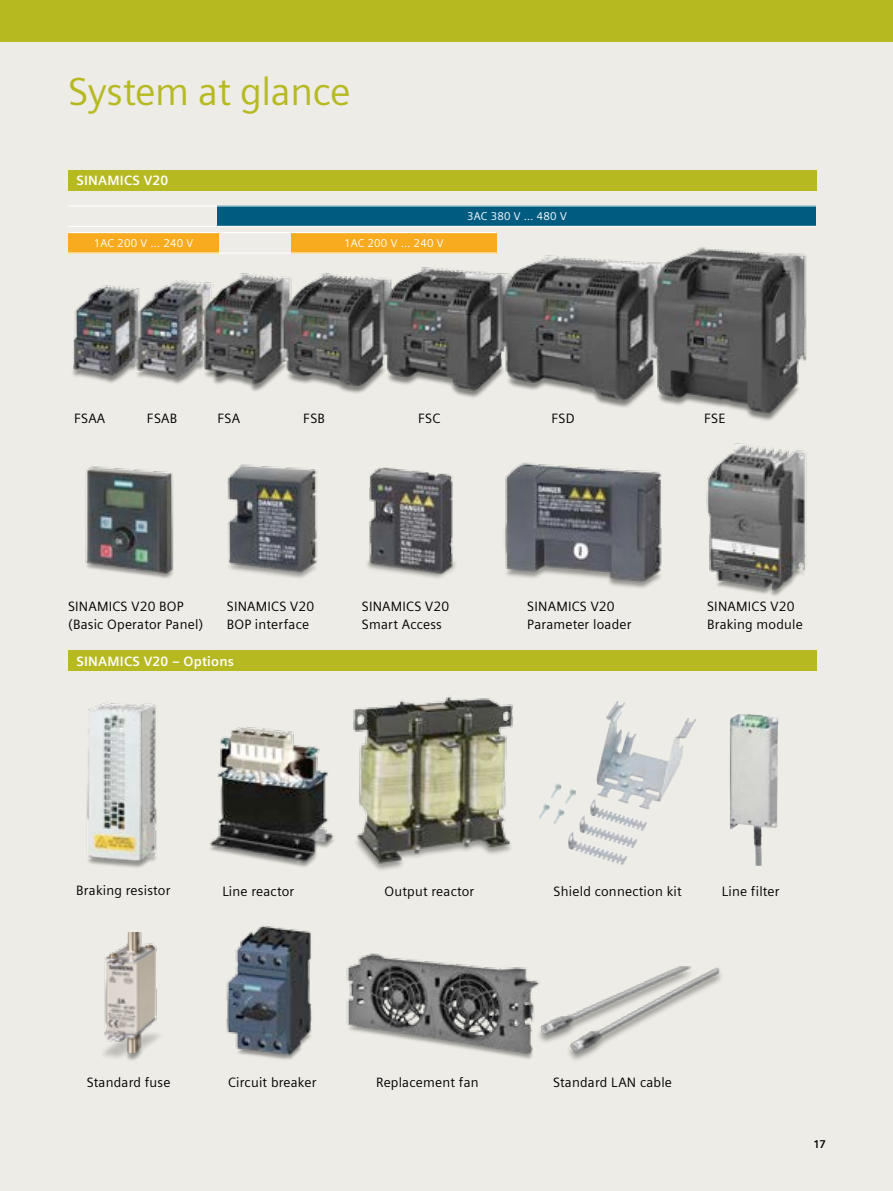
<style>
.page{position:relative;width:893px;height:1191px;background:#fff}
.page>*{position:absolute;margin:0;border:0;box-sizing:border-box;transform-origin:0 0}
.t1{font:39px "Siemens Sans Global";letter-spacing:-.01em;color:#b7b921}
.t2{font:13.5px/17.5px "Siemens Sans Global";letter-spacing:.015em;color:#000}
.t3{font:700 13.5px "Siemens Sans Global";letter-spacing:.015em;color:#fff}
.t4{font:11.25px "Siemens Sans Global";letter-spacing:.02em;color:#fff}
.t5{font:700 11.25px "Siemens Sans Global";color:#000}
</style>
<div class="page">
<div style="left:0;top:9px;width:893px;height:1182px;background:#edece6"></div>
<img style="left:72px;top:247px;width:735px;height:174px">
<img style="left:103px;top:932px;width:56px;height:128px">
<img style="left:209px;top:727px;width:125px;height:140px">
<img style="left:346px;top:953px;width:188px;height:106px">
<img style="left:596px;top:701px;width:100px;height:108px">
<img style="left:730px;top:714px;width:48px;height:151px">
<img style="left:353px;top:697px;width:160px;height:173px">
<img style="left:226px;top:926px;width:86px;height:134px">
<div style="left:0;top:0;width:893px;height:42px;background:#b7b921"></div>
<div style="left:68px;top:170px;width:748px;height:20px;background:#b7b921"></div>
<div style="left:68px;top:650px;width:748px;height:21px;background:#b7b921"></div>
<img style="left:706px;top:443px;width:101px;height:153px">
<div style="left:68px;top:233px;width:151px;height:20px;background:#f8ab1f"></div>
<div style="left:291px;top:233px;width:206px;height:20px;background:#f8ab1f"></div>
<div style="left:217px;top:206px;width:599px;height:20px;background:#005b81"></div>
<img style="left:227px;top:464px;width:90px;height:114px">
<img style="left:85px;top:466px;width:89px;height:112px">
<img style="left:86px;top:703px;width:71px;height:165px">
<img style="left:505px;top:462px;width:157px;height:126px">
<img style="left:534px;top:966px;width:187px;height:94px">
<hr style="left:68px;top:205px;width:748px;height:1px;background:#fff">
<hr style="left:68px;top:232px;width:429px;height:1px;background:#fff">
<hr style="left:68px;top:226px;width:748px;height:1px;background:#fff">
<hr style="left:68px;top:252px;width:429px;height:2px;background:#fff">
<img style="left:367px;top:467px;width:89px;height:111px">
<h1 class="t1" style="left:68px;top:63px;width:284px">System at glance</h1>
<p class="t3" style="left:77px;top:173px;width:93px">SINAMICS V20</p>
<p class="t4" style="left:94px;top:235px;width:101px">1AC 200 V … 240 V</p>
<p class="t4" style="left:344px;top:235px;width:101px">1AC 200 V … 240 V</p>
<p class="t4" style="left:467px;top:208px;width:101px">3AC 380 V … 480 V</p>
<p class="t2" style="left:74px;top:410px;width:33px">FSAA</p>
<p class="t2" style="left:147px;top:410px;width:32px">FSAB</p>
<p class="t2" style="left:217px;top:410px;width:24px">FSA</p>
<p class="t2" style="left:303px;top:410px;width:23px">FSB</p>
<p class="t2" style="left:418px;top:410px;width:24px">FSC</p>
<p class="t2" style="left:551px;top:410px;width:25px">FSD</p>
<p class="t2" style="left:704px;top:410px;width:23px">FSE</p>
<p class="t2" style="left:68px;top:598px;width:137px">SINAMICS V20 BOP (Basic Operator Panel)</p>
<p class="t2" style="left:227px;top:598px;width:89px">SINAMICS V20<br>BOP interface</p>
<p class="t2" style="left:527px;top:598px;width:106px">SINAMICS V20<br>Parameter loader</p>
<p class="t2" style="left:707px;top:598px;width:97px">SINAMICS V20<br>Braking module</p>
<p class="t2" style="left:362px;top:598px;width:89px">SINAMICS V20<br>Smart Access</p>
<p class="t3" style="left:77px;top:653px;width:159px">SINAMICS V20 – Options</p>
<p class="t2" style="left:76px;top:882px;width:96px">Braking resistor</p>
<p class="t2" style="left:222px;top:882px;width:73px">Line reactor</p>
<p class="t2" style="left:385px;top:882px;width:91px">Output reactor</p>
<p class="t2" style="left:87px;top:1073px;width:85px">Standard fuse</p>
<p class="t2" style="left:228px;top:1074px;width:90px">Circuit breaker</p>
<p class="t2" style="left:376px;top:1074px;width:104px">Replacement fan</p>
<p class="t2" style="left:554px;top:882px;width:130px">Shield connection kit</p>
<p class="t2" style="left:722px;top:882px;width:59px">Line filter</p>
<p class="t2" style="left:553px;top:1074px;width:120px">Standard LAN cable</p>
<p class="t5" style="left:813px;top:1137px;width:14px">17</p>
</div>
